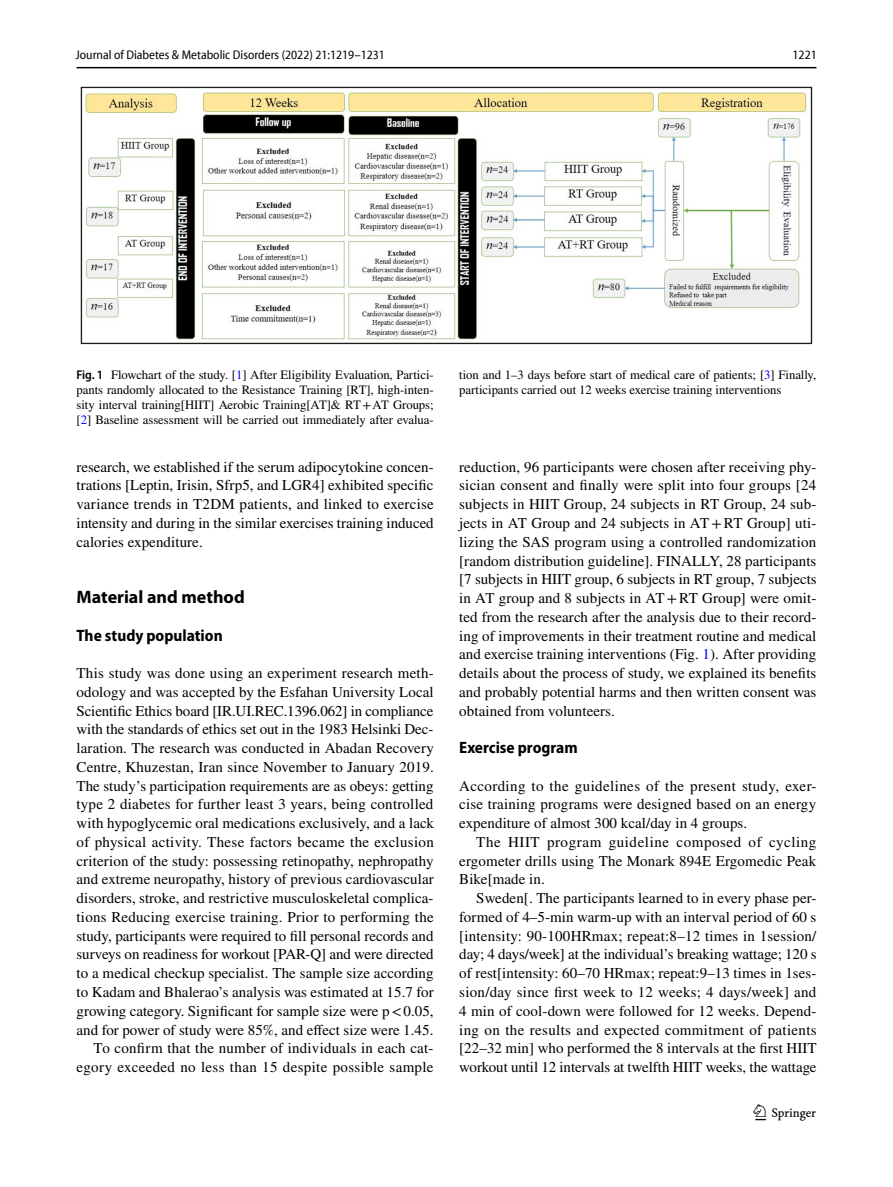
<style>
.page{position:relative;width:893px;height:1187px;background:#fff}
.page>*{position:absolute;margin:0;border:0;box-sizing:border-box;transform-origin:0 0}
.t1{font:22.5px "Springnew Regular 3";color:#000}
.t2{font:700 18px "Myriad Pro";color:#000}
.t3{font:700 semi-condensed 16.5px "Myriad Pro";color:#000}
.t4{font:15px/18.8px "STIX";letter-spacing:.005em;color:#000;text-align:justify}
.t5{font:12.75px/15px "STIX";letter-spacing:-.005em;color:#000;text-align:justify}
.t6{font:semi-condensed 12.75px "Myriad Pro Unic";color:#000}
.s1{font-family:"Myriad Pro";font-weight:600;font-stretch:semi-condensed}
.s2{color:#00f}
</style>
<div class="page">
<hr style="left:77px;top:67px;width:739px;height:1px;background:#000">
<img style="left:81px;top:87px;width:731px;height:257px">
<p class="t6" style="left:76px;top:50px;width:311px">Journal of Diabetes &amp; Metabolic Disorders (2022) 21:1219–1231</p>
<p class="t6" style="left:792px;top:50px;width:26px">1221</p>
<p class="t5" style="left:77px;top:368px;width:359px"><span class="s1">Fig. 1</span> Flowchart of the study. [<span class="s2">1</span>] After Eligibility Evaluation, Partici&shy;pants randomly allocated to the Resistance Training [RT], high-inten&shy;sity interval training[HIIT] Aerobic Training[AT]&amp; RT+AT Groups; [<span class="s2">2</span>] Baseline assessment will be carried out immediately after evalua-</p>
<p class="t5" style="left:459px;top:368px;width:359px">tion and 1–3 days before start of medical care of patients; [<span class="s2">3</span>] Finally, participants carried out 12 weeks exercise training interventions</p>
<p class="t4" style="left:77px;top:458px;width:359px">research, we established if the serum adipocytokine concen&shy;trations [Leptin, Irisin, Sfrp5, and LGR4] exhibited specific variance trends in T2DM patients, and linked to exercise intensity and during in the similar exercises training induced calories expenditure.</p>
<p class="t2" style="left:77px;top:585px;width:170px">Material and method</p>
<p class="t3" style="left:77px;top:625px;width:148px">The study population</p>
<p class="t4" style="left:77px;top:664px;width:359px;text-align:right">This study was done using an experiment research meth&shy;odology and was accepted by the Esfahan University Local Scientific Ethics board [IR.UI.REC.1396.062] in compliance with the standards of ethics set out in the 1983 Helsinki Dec&shy;laration. The research was conducted in Abadan Recovery Centre, Khuzestan, Iran since November to January 2019.<br>The study’s participation requirements are as obeys: getting type 2 diabetes for further least 3 years, being controlled with hypoglycemic oral medications exclusively, and a lack of physical activity. These factors became the exclusion criterion of the study: possessing retinopathy, nephropathy and extreme neuropathy, history of previous cardiovascular disorders, stroke, and restrictive musculoskeletal complica&shy;tions Reducing exercise training. Prior to performing the study, participants were required to fill personal records and surveys on readiness for workout [PAR-Q] and were directed to a medical checkup specialist. The sample size according to Kadam and Bhalerao’s analysis was estimated at 15.7 for growing category. Significant for sample size were p&lt;0.05, and for power of study were 85%, and effect size were 1.45.<br>To confirm that the number of individuals in each cat&shy;egory exceeded no less than 15 despite possible sample</p>
<p class="t4" style="left:459px;top:458px;width:359px">reduction, 96 participants were chosen after receiving phy&shy;sician consent and finally were split into four groups [24 subjects in HIIT Group, 24 subjects in RT Group, 24 sub&shy;jects in AT Group and 24 subjects in AT+RT Group] uti&shy;lizing the SAS program using a controlled randomization [random distribution guideline]. FINALLY, 28 participants [7 subjects in HIIT group, 6 subjects in RT group, 7 subjects in AT group and 8 subjects in AT+RT Group] were omit&shy;ted from the research after the analysis due to their record&shy;ing of improvements in their treatment routine and medical and exercise training interventions (Fig. <span class="s2">1</span>). After providing details about the process of study, we explained its benefits and probably potential harms and then written consent was obtained from volunteers.</p>
<p class="t3" style="left:459px;top:738px;width:120px">Exercise program</p>
<p class="t4" style="left:459px;top:777px;width:359px">According to the guidelines of the present study, exer&shy;cise training programs were designed based on an energy expenditure of almost 300 kcal/day in 4 groups.</p>
<p class="t4" style="left:459px;top:833px;width:359px;text-indent:17px">The HIIT program guideline composed of cycling ergometer drills using The Monark 894E Ergomedic Peak Bike[made in.</p>
<p class="t4" style="left:459px;top:889px;width:359px;text-indent:17px">Sweden[. The participants learned to in every phase per&shy;formed of 4–5-min warm-up with an interval period of 60 s [intensity: 90-100HRmax; repeat:8–12 times in 1session/ day; 4 days/week] at the individual’s breaking wattage; 120 s of rest[intensity: 60–70 HRmax; repeat:9–13 times in 1ses&shy;sion/day since first week to 12 weeks; 4 days/week] and 4 min of cool-down were followed for 12 weeks. Depend&shy;ing on the results and expected commitment of patients [22–32 min] who performed the 8 intervals at the first HIIT workout until 12 intervals at twelfth HIIT weeks, the wattage</p>
<h1 class="t1" style="left:755px;top:1104px;width:62px">1 3</h1>
</div>
